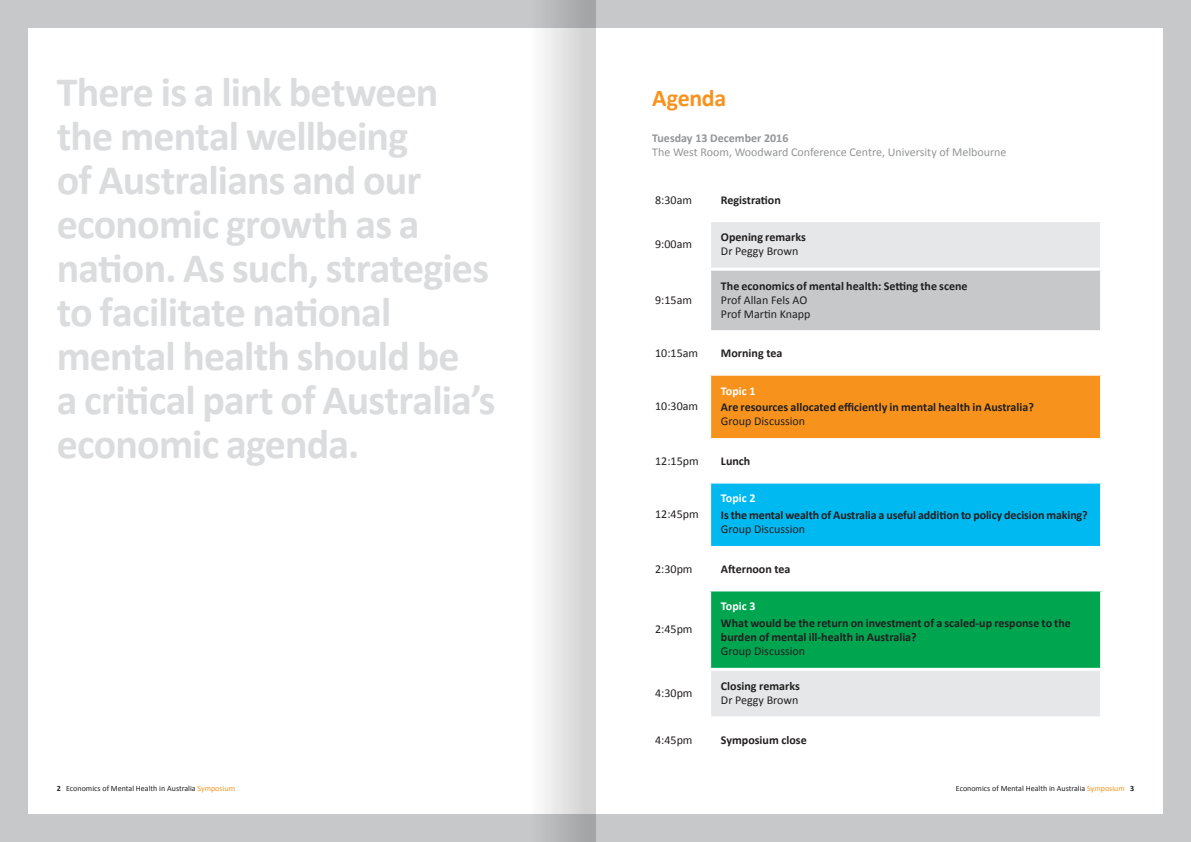
<style>
.page{position:relative;width:1191px;height:842px;background:#c6c8ca}
.page>*{position:absolute;margin:0;border:0;box-sizing:border-box;transform-origin:0 0}
.t1{font:700 42px/44px "Calibri";letter-spacing:-.02em;color:#dbdcde}
.t2{font:700 24px "Calibri";letter-spacing:-.015em;color:#f7931d}
.t3{font:700 12px/14px "Calibri";color:#221f20}
.t4{font:12px/14px "Calibri";color:#221f20}
.t5{font:12px "Calibri";color:#939597}
.t6{font:700 12px "Calibri";color:#939597}
.t7{font:700 12px "Calibri";color:#fff}
.t8{font:8px "Calibri";color:#221f20}
.s1{font-weight:700}
.s2{color:#f7931d}
</style>
<div class="page">
<div style="left:28px;top:28px;width:1134px;height:786px;background:#fff"></div>
<svg style="left:711px;top:222px;width:389px;height:494px"></svg>
<div style="left:709px;top:269px;width:392px;height:63px;background:#c6c8ca"></div>
<div style="left:709px;top:374px;width:392px;height:66px;background:#f7931d"></div>
<div style="left:709px;top:482px;width:392px;height:65px;background:#00b9f1"></div>
<div style="left:709px;top:590px;width:392px;height:79px;background:#00a550"></div>
<hr style="left:709px;top:268px;width:394px;height:3px;background:#fff">
<hr style="left:708px;top:271px;width:3px;height:59px;background:#fff">
<hr style="left:1100px;top:271px;width:3px;height:59px;background:#fff">
<hr style="left:709px;top:330px;width:394px;height:3px;background:#fff">
<hr style="left:709px;top:373px;width:394px;height:3px;background:#fff">
<hr style="left:708px;top:376px;width:3px;height:62px;background:#fff">
<hr style="left:1100px;top:376px;width:3px;height:62px;background:#fff">
<hr style="left:709px;top:438px;width:394px;height:3px;background:#fff">
<hr style="left:709px;top:481px;width:394px;height:3px;background:#fff">
<hr style="left:708px;top:484px;width:3px;height:62px;background:#fff">
<hr style="left:1100px;top:484px;width:3px;height:62px;background:#fff">
<hr style="left:709px;top:546px;width:394px;height:3px;background:#fff">
<hr style="left:709px;top:588px;width:394px;height:3px;background:#fff">
<hr style="left:708px;top:591px;width:3px;height:77px;background:#fff">
<hr style="left:1100px;top:591px;width:3px;height:77px;background:#fff">
<hr style="left:709px;top:668px;width:394px;height:3px;background:#fff">
<svg style="left:543px;top:0;width:52px;height:842px"></svg>
<h1 class="t1" style="left:57px;top:73px;width:440px">There is a link between the mental wellbeing<br>of Australians and our economic growth as a nation. As such, strategies to facilitate national mental health should be<br>a critical part of Australia’s economic agenda.</h1>
<h2 class="t2" style="left:652px;top:89px;width:76px">Agenda</h2>
<p class="t6" style="left:652px;top:134px;width:138px">Tuesday 13 December 2016</p>
<p class="t5" style="left:652px;top:148px;width:356px">The West Room, Woodward Conference Centre, University of Melbourne</p>
<p class="t4" style="left:655px;top:194px;width:38px">8:30am</p>
<p class="t3" style="left:721px;top:193px;width:61px">Registration</p>
<p class="t4" style="left:655px;top:238px;width:38px">9:00am</p>
<p class="t3" style="left:721px;top:231px;width:86px">Opening remarks</p>
<p class="t4" style="left:721px;top:245px;width:79px">Dr Peggy Brown</p>
<p class="t4" style="left:655px;top:293px;width:38px">9:15am</p>
<p class="t3" style="left:721px;top:278px;width:248px">The economics of mental health: Setting the scene</p>
<p class="t4" style="left:721px;top:293px;width:91px">Prof Allan Fels AO<br>Prof Martin Knapp</p>
<p class="t4" style="left:655px;top:347px;width:44px">10:15am</p>
<p class="t3" style="left:721px;top:347px;width:63px">Morning tea</p>
<p class="t4" style="left:655px;top:400px;width:44px">10:30am</p>
<p class="t7" style="left:721px;top:386px;width:36px">Topic 1</p>
<p class="t3" style="left:721px;top:400px;width:314px">Are resources allocated efficiently in mental health in Australia?</p>
<p class="t4" style="left:721px;top:415px;width:86px">Group Discussion</p>
<p class="t4" style="left:655px;top:455px;width:45px">12:15pm</p>
<p class="t3" style="left:721px;top:455px;width:31px">Lunch</p>
<p class="t4" style="left:655px;top:508px;width:45px">12:45pm</p>
<p class="t7" style="left:721px;top:494px;width:36px">Topic 2</p>
<p class="t3" style="left:721px;top:508px;width:368px">Is the mental wealth of Australia a useful addition to policy decision making?</p>
<p class="t4" style="left:721px;top:523px;width:86px">Group Discussion</p>
<p class="t4" style="left:655px;top:563px;width:39px">2:30pm</p>
<p class="t3" style="left:721px;top:562px;width:71px">Afternoon tea</p>
<p class="t4" style="left:655px;top:623px;width:39px">2:45pm</p>
<p class="t4" style="left:655px;top:687px;width:39px">4:30pm</p>
<p class="t7" style="left:721px;top:602px;width:36px">Topic 3</p>
<p class="t3" style="left:721px;top:617px;width:351px">What would be the return on investment of a scaled-up response to the burden of mental ill-health in Australia?</p>
<p class="t4" style="left:721px;top:645px;width:86px">Group Discussion</p>
<p class="t3" style="left:721px;top:680px;width:80px">Closing remarks</p>
<p class="t4" style="left:721px;top:694px;width:79px">Dr Peggy Brown</p>
<p class="t4" style="left:655px;top:734px;width:39px">4:45pm</p>
<p class="t3" style="left:721px;top:734px;width:87px">Symposium close</p>
<p class="t8" style="left:57px;top:786px;width:180px"><span class="s1">2</span> Economics of Mental Health in Australia <span class="s2">Symposium</span></p>
<p class="t8" style="left:956px;top:786px;width:180px">Economics of Mental Health in Australia <span class="s2">Symposium</span> <span class="s1">3</span></p>
</div>
